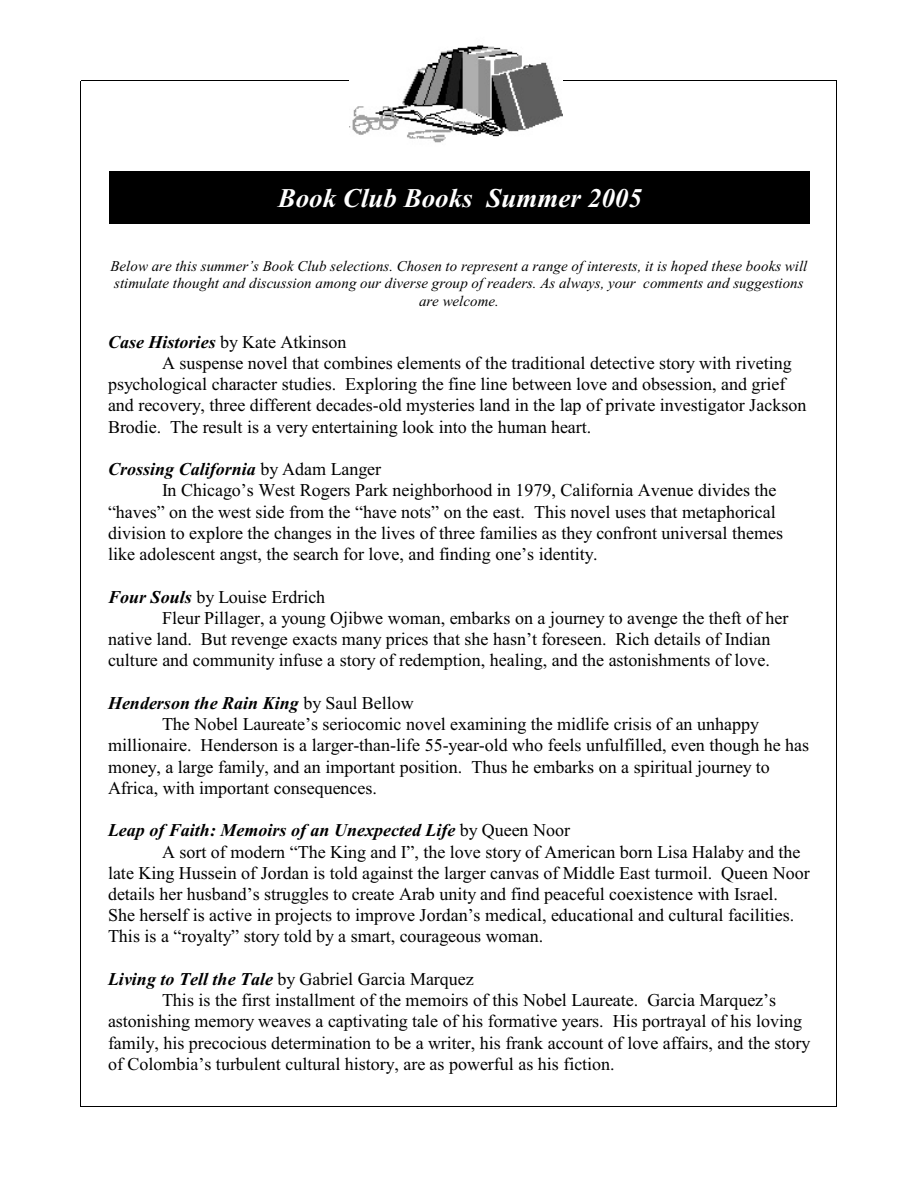
<style>
.page{position:relative;width:918px;height:1188px;background:#fff}
.page>*{position:absolute;margin:0;border:0;box-sizing:border-box;transform-origin:0 0}
.t1{font:italic 700 27px "Times New Roman";color:#fff}
.t2{font:18px "Times New Roman";color:#000}
.t3{font:italic 700 18px "Times New Roman";color:#000}
.t4{font:italic 15px/17.7px "Times New Roman";color:#000;text-align:center}
.s1{font-weight:700;font-style:italic}
.s2{font-weight:400;font-style:normal}
</style>
<div class="page">
<img style="left:349px;top:45px;width:213px;height:98px">
<div style="left:109px;top:171px;width:701px;height:52px;background:#000"></div>
<h1 class="t1" style="left:278px;top:189px;width:366px">Book Club Books Summer 2005</h1>
<p class="t4" style="left:111px;top:258px;width:698px">Below are this summer’s Book Club selections. Chosen to represent a range of interests, it is hoped these books will stimulate thought and discussion among our diverse group of readers. As always, your comments and suggestions are welcome.</p>
<p class="t2" style="left:108px;top:335px;width:240px"><span class="s1">Case Histories</span> by Kate Atkinson</p>
<p class="t2" style="left:162px;top:357px;width:631px">A suspense novel that combines elements of the traditional detective story with riveting</p>
<p class="t2" style="left:108px;top:378px;width:679px">psychological character studies. Exploring the fine line between love and obsession, and grief</p>
<p class="t2" style="left:108px;top:399px;width:700px">and recovery, three different decades-old mysteries land in the lap of private investigator Jackson</p>
<p class="t2" style="left:108px;top:420px;width:485px">Brodie. The result is a very entertaining look into the human heart.</p>
<p class="t3" style="left:108px;top:463px;width:275px">Crossing California <span class="s2">by Adam Langer</span></p>
<p class="t2" style="left:162px;top:484px;width:616px">In Chicago’s West Rogers Park neighborhood in 1979, California Avenue divides the</p>
<p class="t2" style="left:108px;top:505px;width:669px">“haves” on the west side from the “have nots” on the east. This novel uses that metaphorical</p>
<p class="t2" style="left:108px;top:526px;width:677px">division to explore the changes in the lives of three families as they confront universal themes</p>
<p class="t2" style="left:108px;top:548px;width:491px">like adolescent angst, the search for love, and finding one’s identity.</p>
<p class="t2" style="left:108px;top:590px;width:219px"><span class="s1">Four Souls</span> by Louise Erdrich</p>
<p class="t2" style="left:162px;top:611px;width:628px">Fleur Pillager, a young Ojibwe woman, embarks on a journey to avenge the theft of her</p>
<p class="t2" style="left:108px;top:633px;width:664px">native land. But revenge exacts many prices that she hasn’t foreseen. Rich details of Indian</p>
<p class="t2" style="left:108px;top:654px;width:664px">culture and community infuse a story of redemption, healing, and the astonishments of love.</p>
<p class="t3" style="left:108px;top:697px;width:307px">Henderson the Rain King <span class="s2">by Saul Bellow</span></p>
<p class="t2" style="left:162px;top:718px;width:599px">The Nobel Laureate’s seriocomic novel examining the midlife crisis of an unhappy</p>
<p class="t2" style="left:108px;top:739px;width:703px">millionaire. Henderson is a larger-than-life 55-year-old who feels unfulfilled, even though he has</p>
<p class="t2" style="left:108px;top:760px;width:663px">money, a large family, and an important position. Thus he embarks on a spiritual journey to</p>
<p class="t2" style="left:108px;top:781px;width:271px">Africa, with important consequences.</p>
<p class="t3" style="left:108px;top:824px;width:464px">Leap of Faith: Memoirs of an Unexpected Life <span class="s2">by Queen Noor</span></p>
<p class="t2" style="left:162px;top:845px;width:640px">A sort of modern “The King and I”, the love story of American born Lisa Halaby and the</p>
<p class="t2" style="left:108px;top:866px;width:703px">late King Hussein of Jordan is told against the larger canvas of Middle East turmoil. Queen Noor</p>
<p class="t2" style="left:108px;top:888px;width:672px">details her husband’s struggles to create Arab unity and find peaceful coexistence with Israel.</p>
<p class="t2" style="left:108px;top:909px;width:688px">She herself is active in projects to improve Jordan’s medical, educational and cultural facilities.</p>
<p class="t2" style="left:108px;top:930px;width:437px">This is a “royalty” story told by a smart, courageous woman.</p>
<p class="t2" style="left:108px;top:972px;width:367px"><span class="s1">Living to Tell the Tale</span> by Gabriel Garcia Marquez</p>
<p class="t2" style="left:162px;top:994px;width:616px">This is the first installment of the memoirs of this Nobel Laureate. Garcia Marquez’s</p>
<p class="t2" style="left:108px;top:1015px;width:696px">astonishing memory weaves a captivating tale of his formative years. His portrayal of his loving</p>
<p class="t2" style="left:108px;top:1036px;width:704px">family, his precocious determination to be a writer, his frank account of love affairs, and the story</p>
<p class="t2" style="left:108px;top:1057px;width:508px">of Colombia’s turbulent cultural history, are as powerful as his fiction.</p>
</div>
